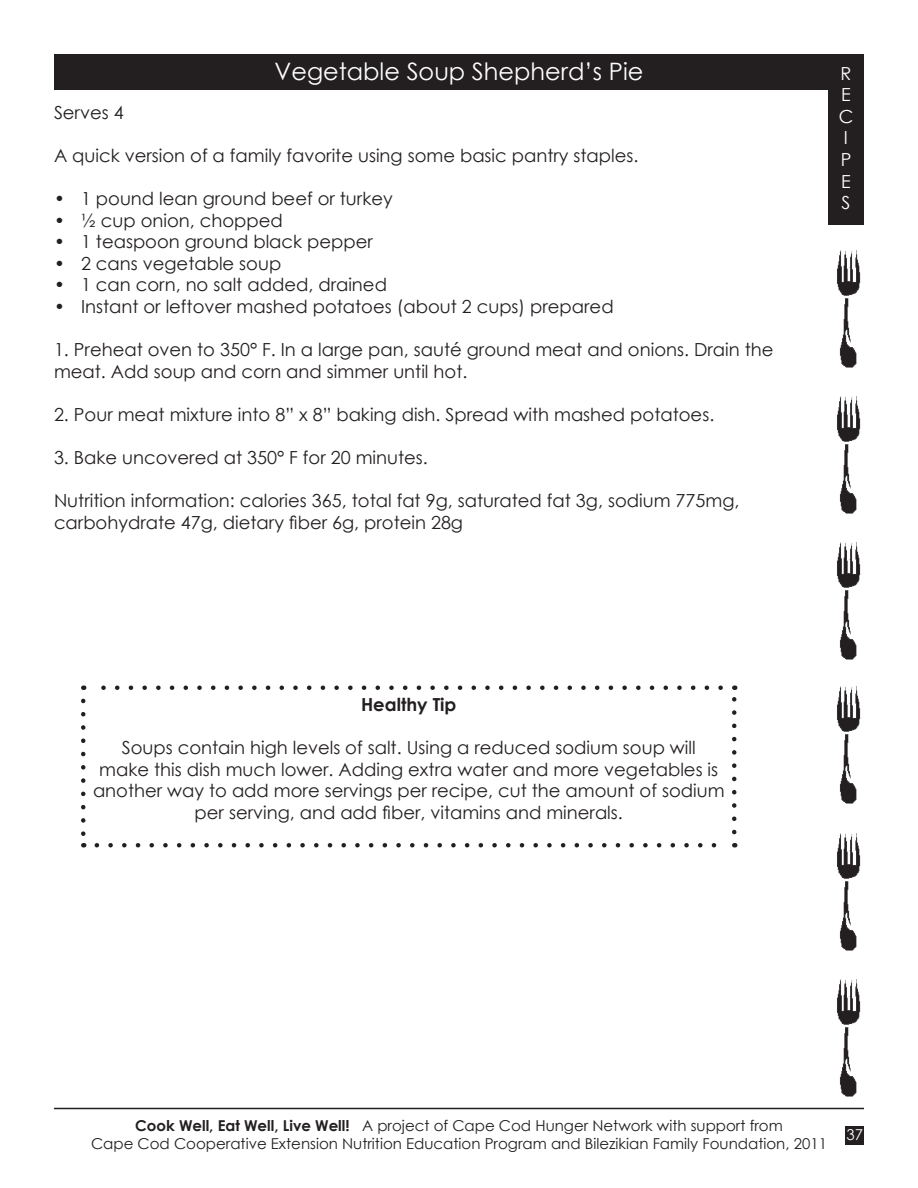
<style>
.page{position:relative;width:918px;height:1188px;background:#fff}
.page>*{position:absolute;margin:0;border:0;box-sizing:border-box;transform-origin:0 0}
.t1{font:24px "Century Gothic";color:#fff}
.t2{font:18px/21.6px "Century Gothic";color:#231f20}
.t3{font:700 18px "Century Gothic";color:#231f20}
.t4{font:18px "Century Gothic";color:#fff}
.t5{font:15px "Century Gothic";color:#231f20}
.t6{font:15px "Century Gothic";color:#fff}
.s1{font-weight:700}
</style>
<div class="page">
<hr style="left:54px;top:1108px;width:810px;height:1px;background:#231f20">
<div style="left:54px;top:54px;width:810px;height:36px;background:#231f20"></div>
<svg style="left:97px;top:843px;width:620px;height:5px"></svg>
<svg style="left:101px;top:686px;width:620px;height:4px"></svg>
<svg style="left:81px;top:701px;width:5px;height:147px"></svg>
<svg style="left:732px;top:686px;width:4px;height:146px"></svg>
<div style="left:828px;top:54px;width:36px;height:170px;background:#231f20"></div>
<img style="left:837px;top:833px;width:24px;height:118px">
<img style="left:837px;top:686px;width:24px;height:118px">
<img style="left:837px;top:979px;width:24px;height:118px">
<img style="left:837px;top:396px;width:24px;height:118px">
<img style="left:837px;top:250px;width:24px;height:118px">
<img style="left:837px;top:542px;width:24px;height:118px">
<div style="left:845px;top:1126px;width:19px;height:19px;background:#231f20"></div>
<p class="t1" style="left:275px;top:54px;width:370px">Vegetable Soup Shepherd’s Pie</p>
<p class="t2" style="left:54px;top:101px;width:71px">Serves 4</p>
<p class="t2" style="left:54px;top:144px;width:586px">A quick version of a family favorite using some basic pantry staples.</p>
<p class="t2" style="left:54px;top:187px;width:340px">• 1 pound lean ground beef or turkey</p>
<p class="t2" style="left:54px;top:209px;width:230px">• ½ cup onion, chopped</p>
<p class="t2" style="left:54px;top:231px;width:320px">• 1 teaspoon ground black pepper</p>
<p class="t2" style="left:54px;top:252px;width:229px">• 2 cans vegetable soup</p>
<p class="t2" style="left:54px;top:274px;width:334px">• 1 can corn, no salt added, drained</p>
<p class="t2" style="left:54px;top:295px;width:561px">• Instant or leftover mashed potatoes (about 2 cups) prepared</p>
<p class="t2" style="left:54px;top:339px;width:721px">1. Preheat oven to 350° F. In a large pan, sauté ground meat and onions. Drain the meat. Add soup and corn and simmer until hot.</p>
<p class="t2" style="left:54px;top:403px;width:662px">2. Pour meat mixture into 8” x 8” baking dish. Spread with mashed potatoes.</p>
<p class="t2" style="left:54px;top:447px;width:375px">3. Bake uncovered at 350° F for 20 minutes.</p>
<p class="t2" style="left:54px;top:490px;width:687px">Nutrition information: calories 365, total fat 9g, saturated fat 3g, sodium 775mg, carbohydrate 47g, dietary fiber 6g, protein 28g</p>
<p class="t3" style="left:361px;top:691px;width:97px">Healthy Tip</p>
<p class="t2" style="left:93px;top:737px;width:633px;text-align:center">Soups contain high levels of salt. Using a reduced sodium soup will<br>make this dish much lower. Adding extra water and more vegetables is another way to add more servings per recipe, cut the amount of sodium per serving, and add fiber, vitamins and minerals.</p>
<p class="t4" style="left:841px;top:60px;width:12px">R</p>
<p class="t4" style="left:841px;top:82px;width:11px">E</p>
<p class="t4" style="left:839px;top:104px;width:16px">C</p>
<p class="t4" style="left:844px;top:125px;width:6px">I</p>
<p class="t4" style="left:841px;top:147px;width:12px">P</p>
<p class="t4" style="left:841px;top:168px;width:11px">E</p>
<p class="t4" style="left:842px;top:190px;width:10px">S</p>
<p class="t5" style="left:135px;top:1115px;width:649px"><span class="s1">Cook Well, Eat Well, Live Well!</span> A project of Cape Cod Hunger Network with support from</p>
<p class="t5" style="left:91px;top:1133px;width:737px">Cape Cod Cooperative Extension Nutrition Education Program and Bilezikian Family Foundation, 2011</p>
<p class="t6" style="left:846px;top:1124px;width:18px">37</p>
</div>
